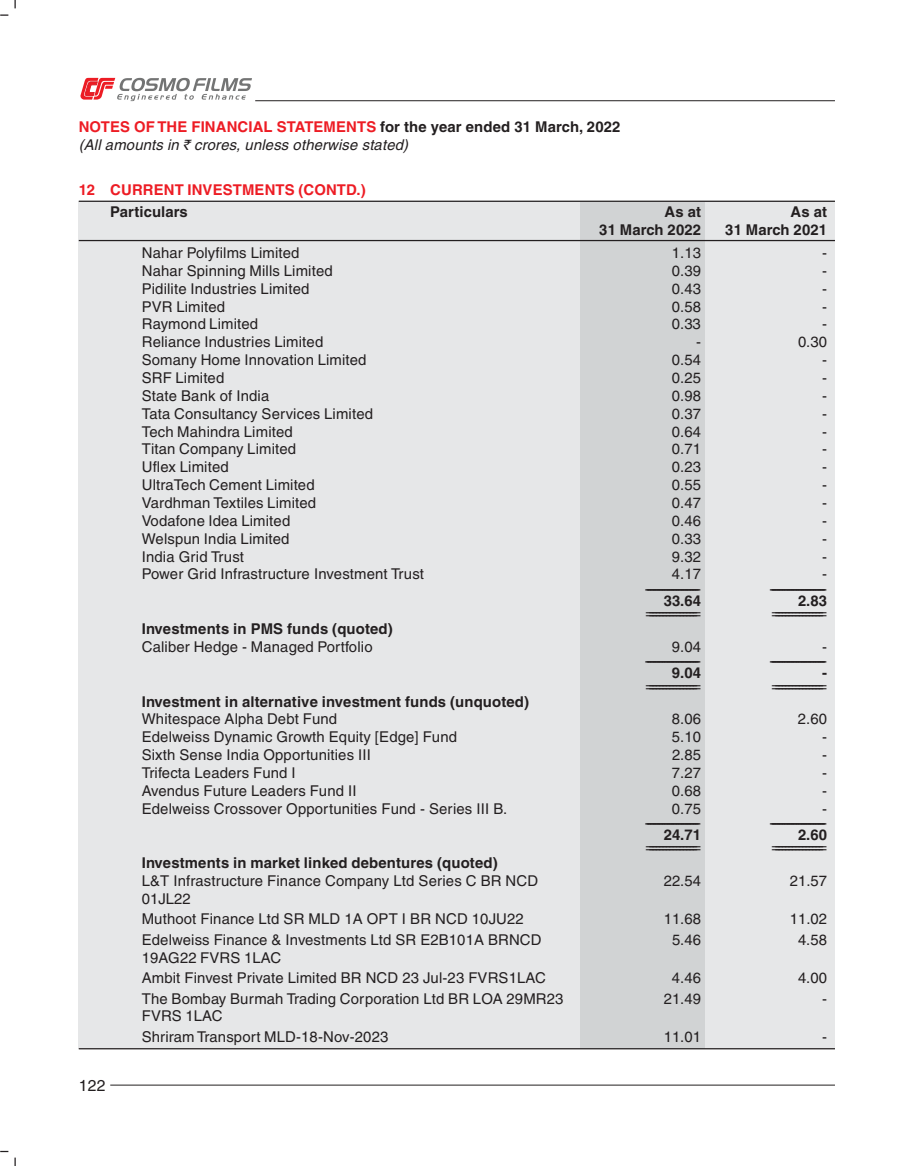
<style>
.page{position:relative;width:898px;height:1166px;background:#fff}
.page>*{position:absolute;margin:0;border:0;box-sizing:border-box;transform-origin:0 0}
.t1{font:15.75px "Helvetica";color:#231f20}
.t2{font:14.88px/20.3px "Helvetica";letter-spacing:.01em;color:#231f20}
.t3{font:700 14.88px "Helvetica";letter-spacing:.01em;color:#231f20}
.t4{font:italic 14.88px/17.8px "Helvetica";color:#231f20}
.t5{font:700 14.88px "Helvetica";letter-spacing:.01em;color:#ed1c24}
.s1{font-weight:700;font-style:normal;color:#ed1c24}
.s2{font-weight:700;font-style:normal}
.s3{font-family:"Rupee Foradian";font-size:14px}
</style>
<div class="page">
<hr style="left:110px;top:1084px;width:725px;height:1px;background:#231f20">
<hr style="left:255px;top:100px;width:580px;height:1px;background:#231f20">
<svg style="left:14px;top:0;width:2px;height:8px"></svg>
<svg style="left:0;top:14px;width:8px;height:2px"></svg>
<svg style="left:14px;top:1157px;width:2px;height:9px"></svg>
<svg style="left:0;top:1150px;width:8px;height:2px"></svg>
<svg style="left:80px;top:78px;width:172px;height:23px"></svg>
<div style="left:79px;top:201px;width:756px;height:847px;background:#e6e7e8"></div>
<div style="left:579px;top:202px;width:125px;height:846px;background:#d1d3d4"></div>
<hr style="left:79px;top:201px;width:756px;height:1px;background:#231f20">
<hr style="left:79px;top:240px;width:756px;height:1px;background:#231f20">
<hr style="left:79px;top:1048px;width:756px;height:1px;background:#231f20">
<p class="t4" style="left:79px;top:119px;width:543px"><span class="s1">NOTES OF THE FINANCIAL STATEMENTS</span> <span class="s2">for the year ended 31 March, 2022 </span>(All amounts in <span class="s3">`</span> crores, unless otherwise stated)</p>
<p class="t5" style="left:79px;top:184px;width:288px">12 CURRENT INVESTMENTS (CONTD.)</p>
<p class="t3" style="left:110px;top:206px;width:79px">Particulars</p>
<p class="t3" style="left:664px;top:206px;width:38px">As at</p>
<p class="t3" style="left:790px;top:206px;width:38px">As at</p>
<p class="t3" style="left:599px;top:224px;width:103px">31 March 2022</p>
<p class="t3" style="left:725px;top:224px;width:103px">31 March 2021</p>
<p class="t2" style="left:142px;top:244px;width:159px">Nahar Polyfilms Limited</p>
<p class="t2" style="left:672px;top:244px;width:30px">1.13</p>
<p class="t2" style="left:822px;top:244px;width:6px">-</p>
<p class="t2" style="left:142px;top:262px;width:192px">Nahar Spinning Mills Limited</p>
<p class="t2" style="left:672px;top:262px;width:30px">0.39</p>
<p class="t2" style="left:822px;top:262px;width:6px">-</p>
<p class="t2" style="left:142px;top:280px;width:169px">Pidilite Industries Limited</p>
<p class="t2" style="left:672px;top:280px;width:30px">0.43</p>
<p class="t2" style="left:822px;top:280px;width:6px">-</p>
<p class="t2" style="left:142px;top:297px;width:85px">PVR Limited</p>
<p class="t2" style="left:672px;top:297px;width:30px">0.58</p>
<p class="t2" style="left:822px;top:297px;width:6px">-</p>
<p class="t2" style="left:142px;top:315px;width:118px">Raymond Limited</p>
<p class="t2" style="left:672px;top:315px;width:30px">0.33</p>
<p class="t2" style="left:822px;top:315px;width:6px">-</p>
<p class="t2" style="left:142px;top:333px;width:183px">Reliance Industries Limited</p>
<p class="t2" style="left:696px;top:333px;width:6px">-</p>
<p class="t2" style="left:798px;top:333px;width:30px">0.30</p>
<p class="t2" style="left:142px;top:351px;width:226px">Somany Home Innovation Limited</p>
<p class="t2" style="left:672px;top:351px;width:30px">0.54</p>
<p class="t2" style="left:822px;top:351px;width:6px">-</p>
<p class="t2" style="left:142px;top:369px;width:84px">SRF Limited</p>
<p class="t2" style="left:672px;top:369px;width:30px">0.25</p>
<p class="t2" style="left:822px;top:369px;width:6px">-</p>
<p class="t2" style="left:142px;top:387px;width:129px">State Bank of India</p>
<p class="t2" style="left:672px;top:387px;width:30px">0.98</p>
<p class="t2" style="left:822px;top:387px;width:6px">-</p>
<p class="t2" style="left:142px;top:405px;width:233px">Tata Consultancy Services Limited</p>
<p class="t2" style="left:672px;top:405px;width:30px">0.37</p>
<p class="t2" style="left:822px;top:405px;width:6px">-</p>
<p class="t2" style="left:142px;top:422px;width:152px">Tech Mahindra Limited</p>
<p class="t2" style="left:672px;top:422px;width:30px">0.64</p>
<p class="t2" style="left:822px;top:422px;width:6px">-</p>
<p class="t2" style="left:142px;top:440px;width:156px">Titan Company Limited</p>
<p class="t2" style="left:672px;top:440px;width:30px">0.71</p>
<p class="t2" style="left:822px;top:440px;width:6px">-</p>
<p class="t2" style="left:142px;top:458px;width:88px">Uflex Limited</p>
<p class="t2" style="left:672px;top:458px;width:30px">0.23</p>
<p class="t2" style="left:822px;top:458px;width:6px">-</p>
<p class="t2" style="left:142px;top:476px;width:174px">UltraTech Cement Limited</p>
<p class="t2" style="left:672px;top:476px;width:30px">0.55</p>
<p class="t2" style="left:822px;top:476px;width:6px">-</p>
<p class="t2" style="left:142px;top:494px;width:176px">Vardhman Textiles Limited</p>
<p class="t2" style="left:672px;top:494px;width:30px">0.47</p>
<p class="t2" style="left:822px;top:494px;width:6px">-</p>
<p class="t2" style="left:142px;top:512px;width:150px">Vodafone Idea Limited</p>
<p class="t2" style="left:672px;top:512px;width:30px">0.46</p>
<p class="t2" style="left:822px;top:512px;width:6px">-</p>
<p class="t2" style="left:142px;top:530px;width:149px">Welspun India Limited</p>
<p class="t2" style="left:672px;top:530px;width:30px">0.33</p>
<p class="t2" style="left:822px;top:530px;width:6px">-</p>
<p class="t2" style="left:142px;top:547px;width:104px">India Grid Trust</p>
<p class="t2" style="left:672px;top:547px;width:30px">9.32</p>
<p class="t2" style="left:822px;top:547px;width:6px">-</p>
<p class="t2" style="left:142px;top:565px;width:284px">Power Grid Infrastructure Investment Trust</p>
<p class="t2" style="left:672px;top:565px;width:30px">4.17</p>
<p class="t2" style="left:822px;top:565px;width:6px">-</p>
<p class="t2" style="left:645px;top:579px;width:58px">----------------------------------</p>
<p class="t2" style="left:769px;top:579px;width:59px">-----------------------------------</p>
<p class="t3" style="left:664px;top:595px;width:39px">33.64</p>
<p class="t3" style="left:798px;top:595px;width:30px">2.83</p>
<p class="t2" style="left:645px;top:604px;width:57px">===============</p>
<p class="t2" style="left:771px;top:604px;width:57px">===============</p>
<p class="t3" style="left:142px;top:623px;width:252px">Investments in PMS funds (quoted)</p>
<p class="t2" style="left:142px;top:638px;width:232px">Caliber Hedge - Managed Portfolio</p>
<p class="t2" style="left:672px;top:638px;width:30px">9.04</p>
<p class="t2" style="left:822px;top:638px;width:6px">-</p>
<p class="t2" style="left:645px;top:652px;width:58px">----------------------------------</p>
<p class="t2" style="left:769px;top:652px;width:59px">-----------------------------------</p>
<p class="t3" style="left:672px;top:667px;width:30px">9.04</p>
<p class="t3" style="left:822px;top:667px;width:6px">-</p>
<p class="t2" style="left:645px;top:676px;width:57px">===============</p>
<p class="t2" style="left:771px;top:676px;width:57px">===============</p>
<p class="t3" style="left:142px;top:696px;width:389px">Investment in alternative investment funds (unquoted)</p>
<p class="t2" style="left:142px;top:710px;width:197px">Whitespace Alpha Debt Fund</p>
<p class="t2" style="left:672px;top:710px;width:30px">8.06</p>
<p class="t2" style="left:798px;top:710px;width:30px">2.60</p>
<p class="t2" style="left:142px;top:728px;width:317px">Edelweiss Dynamic Growth Equity [Edge] Fund</p>
<p class="t2" style="left:672px;top:728px;width:30px">5.10</p>
<p class="t2" style="left:822px;top:728px;width:6px">-</p>
<p class="t2" style="left:142px;top:746px;width:231px">Sixth Sense India Opportunities III</p>
<p class="t2" style="left:672px;top:746px;width:30px">2.85</p>
<p class="t2" style="left:822px;top:746px;width:6px">-</p>
<p class="t2" style="left:142px;top:764px;width:155px">Trifecta Leaders Fund I</p>
<p class="t2" style="left:672px;top:764px;width:30px">7.27</p>
<p class="t2" style="left:822px;top:764px;width:6px">-</p>
<p class="t2" style="left:142px;top:782px;width:216px">Avendus Future Leaders Fund II</p>
<p class="t2" style="left:672px;top:782px;width:30px">0.68</p>
<p class="t2" style="left:822px;top:782px;width:6px">-</p>
<p class="t2" style="left:142px;top:799px;width:367px">Edelweiss Crossover Opportunities Fund - Series III B.</p>
<p class="t2" style="left:672px;top:799px;width:30px">0.75</p>
<p class="t2" style="left:822px;top:799px;width:6px">-</p>
<p class="t2" style="left:645px;top:813px;width:58px">----------------------------------</p>
<p class="t2" style="left:769px;top:813px;width:59px">-----------------------------------</p>
<p class="t3" style="left:664px;top:829px;width:39px">24.71</p>
<p class="t3" style="left:798px;top:829px;width:30px">2.60</p>
<p class="t2" style="left:645px;top:838px;width:57px">===============</p>
<p class="t2" style="left:771px;top:838px;width:57px">===============</p>
<p class="t3" style="left:142px;top:857px;width:357px">Investments in market linked debentures (quoted)</p>
<p class="t2" style="left:142px;top:872px;width:398px">L&amp;T Infrastructure Finance Company Ltd Series C BR NCD</p>
<p class="t2" style="left:664px;top:872px;width:39px">22.54</p>
<p class="t2" style="left:790px;top:872px;width:39px">21.57</p>
<p class="t2" style="left:142px;top:890px;width:383px">01JL22<br>Muthoot Finance Ltd SR MLD 1A OPT I BR NCD 10JU22</p>
<p class="t2" style="left:664px;top:910px;width:39px">11.68</p>
<p class="t2" style="left:790px;top:910px;width:39px">11.02</p>
<p class="t2" style="left:142px;top:930px;width:401px">Edelweiss Finance &amp; Investments Ltd SR E2B101A BRNCD</p>
<p class="t2" style="left:672px;top:930px;width:30px">5.46</p>
<p class="t2" style="left:798px;top:930px;width:30px">4.58</p>
<p class="t2" style="left:142px;top:948px;width:405px">19AG22 FVRS 1LAC<br>Ambit Finvest Private Limited BR NCD 23 Jul-23 FVRS1LAC</p>
<p class="t2" style="left:672px;top:969px;width:30px">4.46</p>
<p class="t2" style="left:798px;top:969px;width:30px">4.00</p>
<p class="t1" style="left:79px;top:1079px;width:28px">122</p>
<p class="t2" style="left:142px;top:989px;width:423px">The Bombay Burmah Trading Corporation Ltd BR LOA 29MR23</p>
<p class="t2" style="left:664px;top:989px;width:39px">21.49</p>
<p class="t2" style="left:822px;top:989px;width:6px">-</p>
<p class="t2" style="left:142px;top:1007px;width:248px">FVRS 1LAC<br>Shriram Transport MLD-18-Nov-2023</p>
<p class="t2" style="left:664px;top:1027px;width:39px">11.01</p>
<p class="t2" style="left:822px;top:1027px;width:6px">-</p>
</div>
